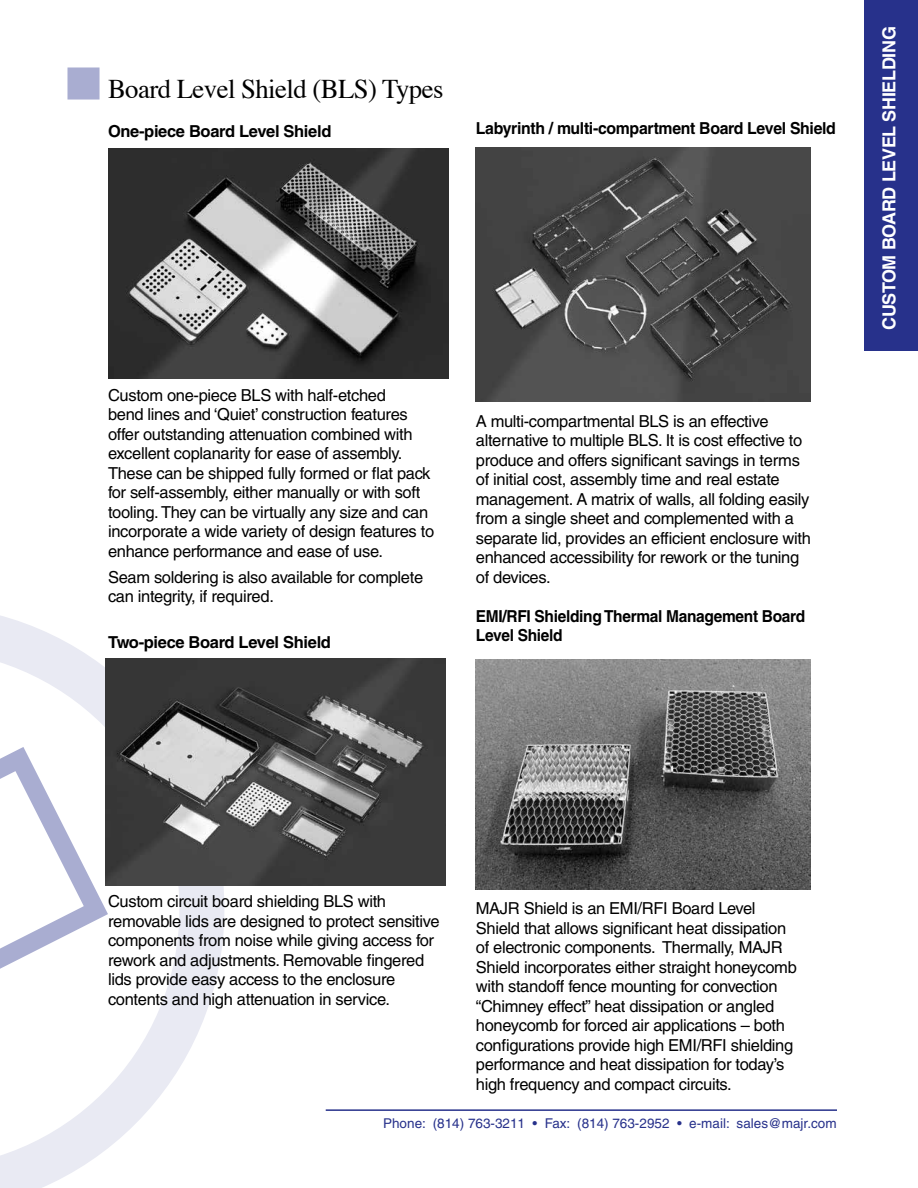
<style>
.page{position:relative;width:918px;height:1188px;background:#fff}
.page>*{position:absolute;margin:0;border:0;box-sizing:border-box;transform-origin:0 0}
.t1{font:27px "Times";letter-spacing:-.02em;color:#000}
.t2{font:700 18px "Helvetica";letter-spacing:-.02em;color:#fff}
.t3{font:16.5px/19.5px "Helvetica";letter-spacing:-.02em;color:#000}
.t4{font:700 16.5px "Helvetica";letter-spacing:-.02em;color:#000}
.t5{font:700 16.5px/19.5px "Helvetica";letter-spacing:-.02em;color:#000;scale:.94 1}
.t6{font:700 16.5px "Helvetica";letter-spacing:-.02em;color:#000;scale:.96 1}
.t7{font:13.5px "Helvetica";color:#27318b}
</style>
<div class="page">
<hr style="left:326px;top:1109px;width:511px;height:2px;background:#27318b">
<svg style="left:0;top:615px;width:224px;height:573px"></svg>
<svg style="left:0;top:735px;width:120px;height:276px"></svg>
<div style="left:864px;top:0;width:54px;height:351px;background:#27318b"></div>
<img style="left:108px;top:149px;width:340px;height:229px">
<img style="left:105px;top:659px;width:341px;height:226px">
<img style="left:476px;top:147px;width:334px;height:255px">
<img style="left:476px;top:659px;width:334px;height:231px">
<div style="left:68px;top:68px;width:32px;height:32px;background:#a9add1;border:2px solid #a9add1"></div>
<h1 class="t1" style="left:108px;top:64px;width:337px">Board Level Shield (BLS) Types</h1>
<p class="t4" style="left:108px;top:121px;width:225px">One-piece Board Level Shield</p>
<p class="t6" style="left:476px;top:118px;width:377px">Labyrinth / multi-compartment Board Level Shield</p>
<p class="t3" style="left:108px;top:385px;width:328px">Custom one-piece BLS with half-etched<br>bend lines and ‘Quiet’ construction features offer outstanding attenuation combined with excellent coplanarity for ease of assembly.<br>These can be shipped fully formed or flat pack for self-assembly, either manually or with soft tooling. They can be virtually any size and can incorporate a wide variety of design features to enhance performance and ease of use.</p>
<p class="t3" style="left:108px;top:567px;width:317px">Seam soldering is also available for complete can integrity, if required.</p>
<p class="t4" style="left:108px;top:632px;width:225px">Two-piece Board Level Shield</p>
<p class="t3" style="left:476px;top:411px;width:336px">A multi-compartmental BLS is an effective alternative to multiple BLS. It is cost effective to produce and offers significant savings in terms of initial cost, assembly time and real estate management. A matrix of walls, all folding easily from a single sheet and complemented with a separate lid, provides an efficient enclosure with enhanced accessibility for rework or the tuning of devices.</p>
<p class="t5" style="left:476px;top:606px;width:352px">EMI/RFI Shielding Thermal Management Board<br>Level Shield</p>
<p class="t2" style="left:878px;top:330px;width:305px;rotate:-90deg">CUSTOM BOARD LEVEL SHIELDING</p>
<p class="t3" style="left:108px;top:892px;width:333px">Custom circuit board shielding BLS with removable lids are designed to protect sensitive components from noise while giving access for rework and adjustments. Removable fingered lids provide easy access to the enclosure contents and high attenuation in service.</p>
<p class="t3" style="left:476px;top:899px;width:322px">MAJR Shield is an EMI/RFI Board Level Shield that allows significant heat dissipation of electronic components. Thermally, MAJR Shield incorporates either straight honeycomb with standoff fence mounting for convection “Chimney effect” heat dissipation or angled honeycomb for forced air applications – both configurations provide high EMI/RFI shielding performance and heat dissipation for today’s high frequency and compact circuits.</p>
<p class="t7" style="left:383px;top:1116px;width:455px">Phone: (814) 763-3211 • Fax: (814) 763-2952 • e-mail: sales@majr.com</p>
</div>
